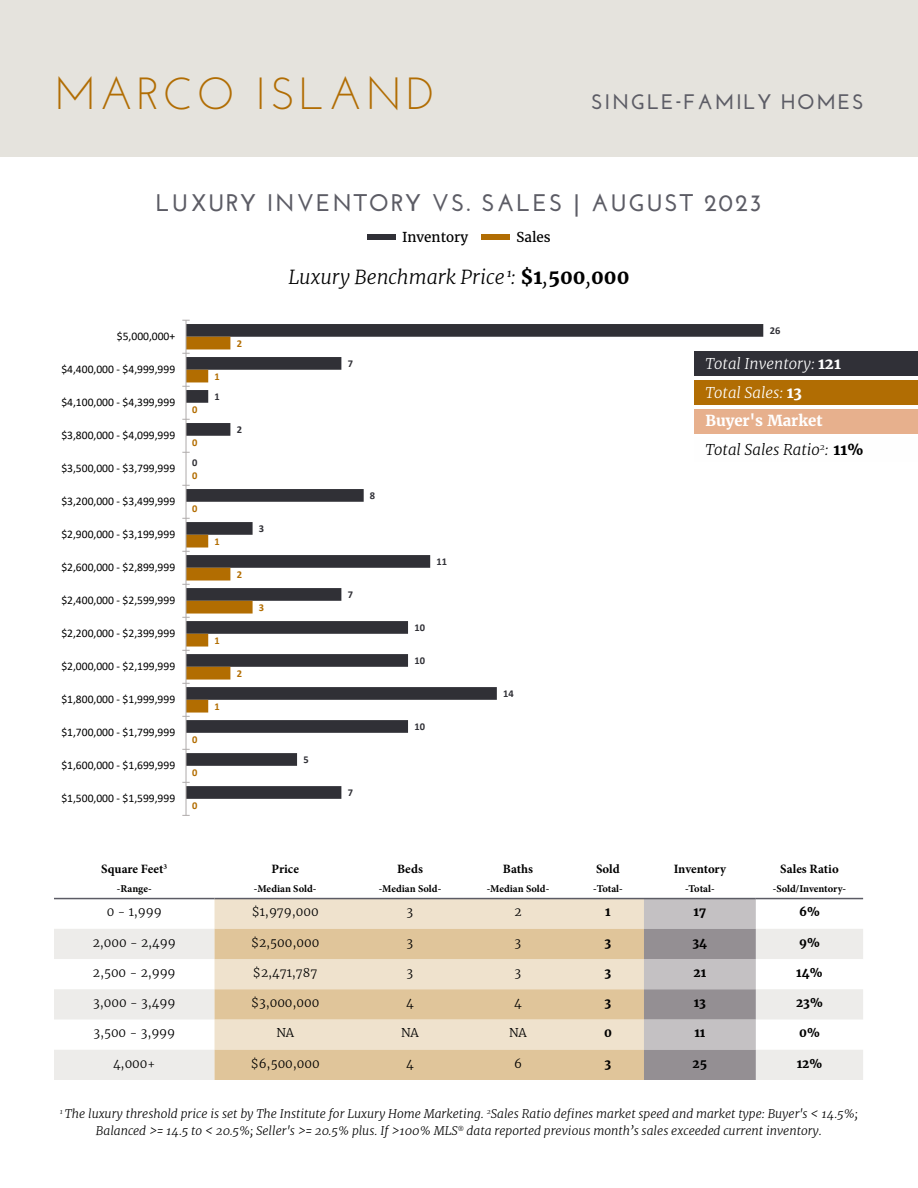
<style>
.page{position:relative;width:918px;height:1188px;background:#fff}
.page>*{position:absolute;margin:0;border:0;box-sizing:border-box;transform-origin:0 0}
.t1{font:45px "Josefin Sans";letter-spacing:.08em;color:#b16d03}
.t2{font:700 24px "Josefin Sans";letter-spacing:.08em;color:#5c5c65}
.t3{font:700 21px "Josefin Sans";letter-spacing:.08em;color:#5c5c65}
.t4{font:italic 300 19.5px "Merriweather";color:#000}
.t5{font:italic 300 15px/28.8px "Merriweather";color:#fff}
.t6{font:italic 300 15px "Merriweather";color:#000}
.t7{font:700 15px "Merriweather";color:#fff}
.t8{font:13.5px "Merriweather";color:#000}
.t9{font:700 12.75px "Minion Pro";color:#000}
.t10{font:italic 300 12px/16.5px "Merriweather";color:#000;text-align:center}
.t11{font:300 12px "Merriweather";color:#000}
.t12{font:700 12px "Merriweather";color:#000}
.t13{font:11.55px "Calibri";letter-spacing:-.005em;color:#000}
.t14{font:700 10.5px "Minion Pro";color:#000}
.t15{font:700 10.5px "Calibri";color:#303036}
.t16{font:700 10.5px "Calibri";color:#b26d01}
.s1{font-weight:700;font-style:normal}
</style>
<div class="page">
<div style="left:0;top:0;width:918px;height:158px;background:#e5e3dd"></div>
<svg style="left:187px;top:324px;width:576px;height:475px"></svg>
<hr style="left:186px;top:320px;width:1px;height:495px;background:#afabab">
<svg style="left:182px;top:337px;width:71px;height:380px"></svg>
<div style="left:367px;top:234px;width:29px;height:6px;background:#303037"></div>
<div style="left:482px;top:234px;width:28px;height:6px;background:#b16d03"></div>
<div style="left:215px;top:899px;width:429px;height:30px;background:#efe2cd"></div>
<svg style="left:54px;top:929px;width:809px;height:151px;fill:#edecea"></svg>
<svg style="left:215px;top:929px;width:429px;height:151px;background:#e6d0ae"></svg>
<svg style="left:644px;top:899px;width:112px;height:181px;background:#aca8ab"></svg>
<hr style="left:54px;top:898px;width:161px;height:1px;background:#5c5c65">
<hr style="left:215px;top:898px;width:141px;height:1px;background:#5c5c65">
<hr style="left:356px;top:898px;width:108px;height:1px;background:#5c5c65">
<hr style="left:464px;top:898px;width:108px;height:1px;background:#5c5c65">
<hr style="left:572px;top:898px;width:72px;height:1px;background:#5c5c65">
<hr style="left:644px;top:898px;width:112px;height:1px;background:#5c5c65">
<hr style="left:756px;top:898px;width:107px;height:1px;background:#5c5c65">
<div style="left:694px;top:409px;width:224px;height:25px;background:#e7b08d"></div>
<div style="left:694px;top:351px;width:224px;height:25px;background:#303037"></div>
<div style="left:694px;top:380px;width:224px;height:25px;background:#b16d03"></div>
<div style="left:694px;top:438px;width:224px;height:24px;background:#fefefe"></div>
<h1 class="t1" style="left:54px;top:65px;width:383px">MARCO ISLAND</h1>
<h3 class="t3" style="left:591px;top:89px;width:274px">SINGLE-FAMILY HOMES</h3>
<h2 class="t2" style="left:156px;top:189px;width:608px">LUXURY INVENTORY VS. SALES | AUGUST 2023</h2>
<p class="t8" style="left:402px;top:229px;width:68px">Inventory</p>
<p class="t8" style="left:516px;top:229px;width:36px">Sales</p>
<p class="t13" style="left:117px;top:328px;width:60px">$5,000,000+</p>
<p class="t13" style="left:61px;top:361px;width:115px">$4,400,000 - $4,999,999</p>
<p class="t13" style="left:61px;top:394px;width:115px">$4,100,000 - $4,399,999</p>
<p class="t13" style="left:61px;top:427px;width:115px">$3,800,000 - $4,099,999</p>
<p class="t13" style="left:61px;top:460px;width:115px">$3,500,000 - $3,799,999</p>
<p class="t13" style="left:61px;top:493px;width:115px">$3,200,000 - $3,499,999</p>
<p class="t13" style="left:61px;top:526px;width:115px">$2,900,000 - $3,199,999</p>
<p class="t13" style="left:61px;top:559px;width:115px">$2,600,000 - $2,899,999</p>
<p class="t13" style="left:61px;top:592px;width:115px">$2,400,000 - $2,599,999</p>
<p class="t13" style="left:61px;top:625px;width:115px">$2,200,000 - $2,399,999</p>
<p class="t13" style="left:61px;top:658px;width:115px">$2,000,000 - $2,199,999</p>
<p class="t13" style="left:61px;top:691px;width:115px">$1,800,000 - $1,999,999</p>
<p class="t13" style="left:61px;top:724px;width:115px">$1,700,000 - $1,799,999</p>
<p class="t13" style="left:61px;top:757px;width:115px">$1,600,000 - $1,699,999</p>
<p class="t13" style="left:61px;top:790px;width:115px">$1,500,000 - $1,599,999</p>
<p class="t16" style="left:192px;top:402px;width:7px">0</p>
<p class="t16" style="left:192px;top:435px;width:7px">0</p>
<p class="t16" style="left:192px;top:468px;width:7px">0</p>
<p class="t16" style="left:192px;top:501px;width:7px">0</p>
<p class="t15" style="left:192px;top:455px;width:7px">0</p>
<p class="t16" style="left:192px;top:732px;width:7px">0</p>
<p class="t16" style="left:192px;top:765px;width:7px">0</p>
<p class="t16" style="left:192px;top:798px;width:7px">0</p>
<p class="t16" style="left:215px;top:369px;width:7px">1</p>
<p class="t15" style="left:215px;top:389px;width:7px">1</p>
<p class="t16" style="left:237px;top:336px;width:7px">2</p>
<p class="t15" style="left:237px;top:422px;width:7px">2</p>
<p class="t16" style="left:215px;top:534px;width:7px">1</p>
<p class="t16" style="left:215px;top:633px;width:7px">1</p>
<p class="t16" style="left:215px;top:699px;width:7px">1</p>
<p class="t16" style="left:237px;top:567px;width:7px">2</p>
<p class="t15" style="left:259px;top:521px;width:7px">3</p>
<p class="t16" style="left:259px;top:600px;width:7px">3</p>
<p class="t16" style="left:237px;top:666px;width:7px">2</p>
<h3 class="t4" style="left:288px;top:265px;width:343px">Luxury Benchmark Price <sup>1</sup>: <span class="s1">$1</span>,<span class="s1">500</span>,<span class="s1">000</span></h3>
<p class="t15" style="left:348px;top:356px;width:7px">7</p>
<p class="t15" style="left:370px;top:488px;width:7px">8</p>
<p class="t15" style="left:348px;top:587px;width:7px">7</p>
<p class="t15" style="left:303px;top:752px;width:7px">5</p>
<p class="t15" style="left:348px;top:785px;width:7px">7</p>
<p class="t15" style="left:437px;top:554px;width:12px">11</p>
<p class="t15" style="left:414px;top:620px;width:12px">10</p>
<p class="t15" style="left:414px;top:653px;width:12px">10</p>
<p class="t15" style="left:414px;top:719px;width:12px">10</p>
<p class="t15" style="left:503px;top:686px;width:12px">14</p>
<p class="t9" style="left:101px;top:860px;width:67px">Square Feet<sup>3</sup></p>
<p class="t14" style="left:117px;top:882px;width:36px">-Range-</p>
<p class="t9" style="left:272px;top:860px;width:29px">Price</p>
<p class="t14" style="left:254px;top:882px;width:64px">-Median Sold-</p>
<p class="t9" style="left:397px;top:860px;width:27px">Beds</p>
<p class="t14" style="left:379px;top:882px;width:64px">-Median Sold-</p>
<p class="t9" style="left:503px;top:860px;width:32px">Baths</p>
<p class="t14" style="left:487px;top:882px;width:64px">-Median Sold-</p>
<p class="t9" style="left:596px;top:860px;width:25px">Sold</p>
<p class="t14" style="left:593px;top:882px;width:31px">-Total-</p>
<p class="t15" style="left:770px;top:323px;width:12px">26</p>
<p class="t5" style="left:705px;top:349px;width:137px">Total Inventory: <span class="s1">121<br></span>Total Sales: <span class="s1">13</span></p>
<p class="t7" style="left:705px;top:412px;width:119px">Buyer's Market</p>
<p class="t6" style="left:705px;top:440px;width:160px">Total Sales Ratio<sup>2</sup>: <span class="s1">11%</span></p>
<p class="t9" style="left:674px;top:860px;width:54px">Inventory</p>
<p class="t14" style="left:685px;top:882px;width:31px">-Total-</p>
<p class="t9" style="left:780px;top:860px;width:60px">Sales Ratio</p>
<p class="t14" style="left:773px;top:882px;width:75px">-Sold/Inventory-</p>
<p class="t11" style="left:107px;top:905px;width:56px">0 - 1,999</p>
<p class="t11" style="left:252px;top:905px;width:68px">$1,979,000</p>
<p class="t11" style="left:407px;top:905px;width:8px">3</p>
<p class="t11" style="left:514px;top:905px;width:9px">2</p>
<p class="t12" style="left:605px;top:905px;width:7px">1</p>
<p class="t12" style="left:694px;top:905px;width:14px">17</p>
<p class="t12" style="left:799px;top:905px;width:22px">6%</p>
<p class="t11" style="left:93px;top:935px;width:84px">2,000 - 2,499</p>
<p class="t11" style="left:251px;top:935px;width:70px">$2,500,000</p>
<p class="t11" style="left:407px;top:935px;width:8px">3</p>
<p class="t11" style="left:515px;top:935px;width:8px">3</p>
<p class="t12" style="left:605px;top:935px;width:8px">3</p>
<p class="t12" style="left:693px;top:935px;width:16px">34</p>
<p class="t12" style="left:799px;top:935px;width:22px">9%</p>
<p class="t11" style="left:93px;top:965px;width:84px">2,500 - 2,999</p>
<p class="t11" style="left:253px;top:965px;width:66px">$2,471,787</p>
<p class="t11" style="left:407px;top:965px;width:8px">3</p>
<p class="t11" style="left:515px;top:965px;width:8px">3</p>
<p class="t12" style="left:605px;top:965px;width:8px">3</p>
<p class="t12" style="left:694px;top:965px;width:14px">21</p>
<p class="t12" style="left:796px;top:965px;width:28px">14%</p>
<p class="t11" style="left:93px;top:995px;width:84px">3,000 - 3,499</p>
<p class="t11" style="left:251px;top:995px;width:70px">$3,000,000</p>
<p class="t11" style="left:406px;top:995px;width:9px">4</p>
<p class="t11" style="left:514px;top:995px;width:9px">4</p>
<p class="t12" style="left:605px;top:995px;width:8px">3</p>
<p class="t12" style="left:694px;top:995px;width:14px">13</p>
<p class="t12" style="left:796px;top:995px;width:28px">23%</p>
<p class="t11" style="left:93px;top:1026px;width:83px">3,500 - 3,999</p>
<p class="t11" style="left:276px;top:1026px;width:19px">NA</p>
<p class="t11" style="left:401px;top:1026px;width:19px">NA</p>
<p class="t11" style="left:509px;top:1026px;width:19px">NA</p>
<p class="t12" style="left:604px;top:1026px;width:9px">0</p>
<p class="t12" style="left:694px;top:1026px;width:13px">11</p>
<p class="t12" style="left:799px;top:1026px;width:22px">0%</p>
<p class="t11" style="left:113px;top:1056px;width:44px">4,000+</p>
<p class="t11" style="left:251px;top:1056px;width:71px">$6,500,000</p>
<p class="t11" style="left:406px;top:1056px;width:9px">4</p>
<p class="t11" style="left:514px;top:1056px;width:9px">6</p>
<p class="t12" style="left:605px;top:1056px;width:8px">3</p>
<p class="t12" style="left:693px;top:1056px;width:16px">25</p>
<p class="t12" style="left:797px;top:1056px;width:27px">12%</p>
<p class="t10" style="left:60px;top:1106px;width:800px"><sup>1</sup> The luxury threshold price is set by The Institute for Luxury Home Marketing. <sup>2</sup>Sales Ratio defines market speed and market type: Buyer's &lt; 14.5%;<br>Balanced &gt;= 14.5 to &lt; 20.5%; Seller's &gt;= 20.5% plus. If &gt;100% MLS<sup>®</sup> data reported previous month’s sales exceeded current inventory.</p>
</div>
